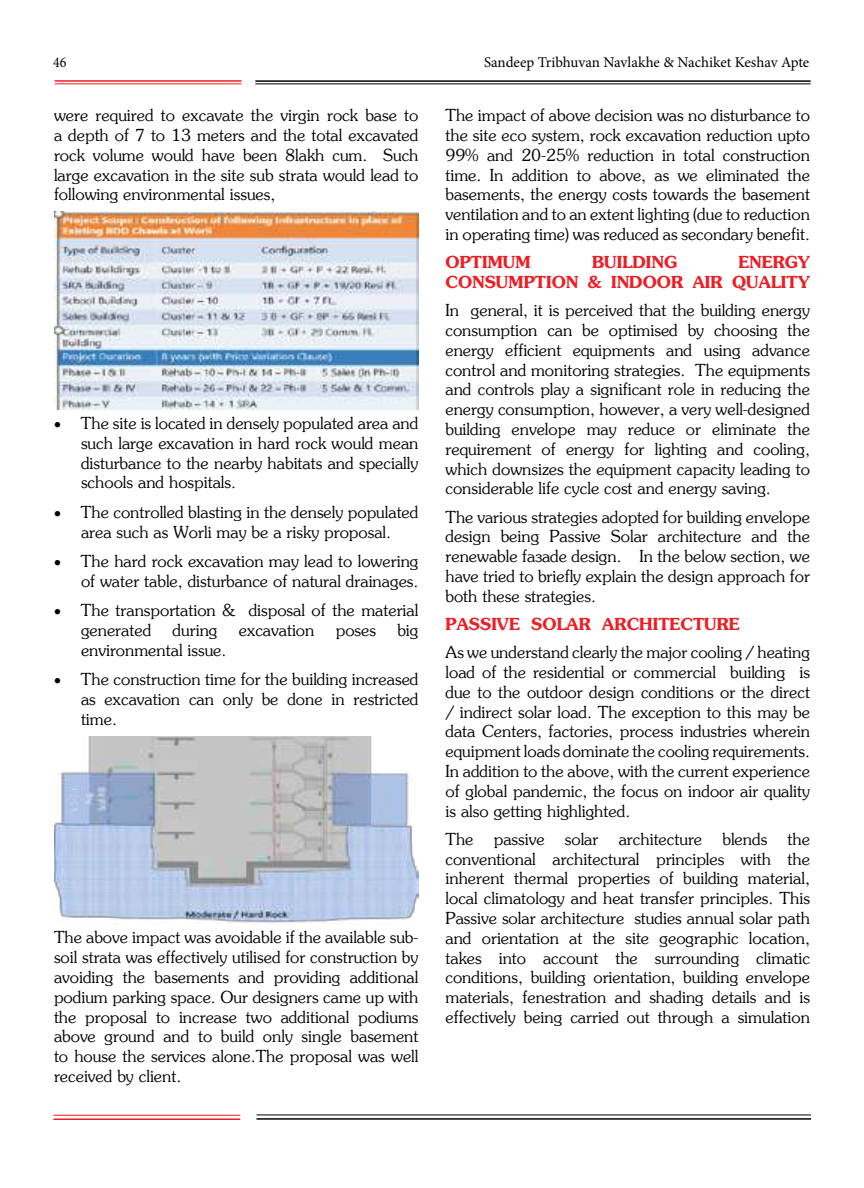
<style>
.page{position:relative;width:864px;height:1188px;background:#fff}
.page>*{position:absolute;margin:0;border:0;box-sizing:border-box;transform-origin:0 0}
.t1{font:16.5px/19.8px "Souvenir";color:#000;text-align:justify}
.t2{font:700 16.5px/19.8px "Souvenir";color:#ed1d24;text-align:right}
.t3{font:15px "Minion Pro";letter-spacing:-.005em;color:#000}
.t4{font:15px "Minion Pro";letter-spacing:-.005em;color:#000;scale:.92 1}
</style>
<div class="page">
<hr style="left:255px;top:80px;width:556px;height:2px;background:#000">
<hr style="left:255px;top:83px;width:556px;height:1px;background:#000">
<hr style="left:55px;top:80px;width:187px;height:2px;background:#ed1d24">
<hr style="left:55px;top:83px;width:187px;height:1px;background:#ed1d24">
<hr style="left:256px;top:1118px;width:555px;height:2px;background:#000">
<hr style="left:256px;top:1115px;width:555px;height:1px;background:#000">
<hr style="left:53px;top:1119px;width:187px;height:1px;background:#ed1d24">
<hr style="left:53px;top:1115px;width:187px;height:1px;background:#ed1d24">
<img style="left:55px;top:211px;width:363px;height:199px">
<img style="left:55px;top:737px;width:363px;height:186px">
<p class="t4" style="left:53px;top:52px;width:16px">46</p>
<p class="t3" style="left:484px;top:52px;width:327px">Sandeep Tribhuvan Navlakhe &amp; Nachiket Keshav Apte</p>
<p class="t1" style="left:54px;top:105px;width:366px">were required to excavate the virgin rock base to a depth of 7 to 13 meters and the total excavated rock volume would have been 8lakh cum. Such large excavation in the site sub strata would lead to following environmental issues,</p>
<p class="t1" style="left:446px;top:105px;width:366px">The impact of above decision was no disturbance to the site eco system, rock excavation reduction upto 99% and 20-25% reduction in total construction time. In addition to above, as we eliminated the basements, the energy costs towards the basement ventilation and to an extent lighting (due to reduction in operating time) was reduced as secondary benefit.</p>
<p class="t2" style="left:446px;top:252px;width:87px">OPTIMUM</p>
<p class="t2" style="left:592px;top:252px;width:86px">BUILDING</p>
<p class="t2" style="left:446px;top:252px;width:366px">ENERGY<br>CONSUMPTION &amp; INDOOR AIR QUALITY</p>
<p class="t1" style="left:446px;top:300px;width:366px">In general, it is perceived that the building energy consumption can be optimised by choosing the energy efficient equipments and using advance control and monitoring strategies. The equipments and controls play a significant role in reducing the energy consumption, however, a very well-designed building envelope may reduce or eliminate the requirement of energy for lighting and cooling, which downsizes the equipment capacity leading to considerable life cycle cost and energy saving.</p>
<p class="t1" style="left:446px;top:507px;width:366px">The various strategies adopted for building envelope design being Passive Solar architecture and the renewable façade design. In the below section, we have tried to briefly explain the design approach for both these strategies.</p>
<p class="t2" style="left:446px;top:614px;width:296px">PASSIVE SOLAR ARCHITECTURE</p>
<p class="t1" style="left:446px;top:643px;width:366px">As we understand clearly the major cooling / heating load of the residential or commercial building is due to the outdoor design conditions or the direct / indirect solar load. The exception to this may be data Centers, factories, process industries wherein equipment loads dominate the cooling requirements.<br>In addition to the above, with the current experience of global pandemic, the focus on indoor air quality is also getting highlighted.</p>
<p class="t1" style="left:446px;top:829px;width:366px">The passive solar architecture blends the conventional architectural principles with the inherent thermal properties of building material, local climatology and heat transfer principles. This Passive solar architecture studies annual solar path and orientation at the site geographic location, takes into account the surrounding climatic conditions, building orientation, building envelope materials, fenestration and shading details and is effectively being carried out through a simulation</p>
<p class="t1" style="left:81px;top:413px;width:339px;text-indent:-27px">• The site is located in densely populated area and such large excavation in hard rock would mean disturbance to the nearby habitats and specially schools and hospitals.</p>
<p class="t1" style="left:54px;top:502px;width:366px;text-align:center">• The controlled blasting in the densely populated area such as Worli may be a risky proposal.</p>
<p class="t1" style="left:54px;top:551px;width:366px;text-align:right">• The hard rock excavation may lead to lowering of water table, disturbance of natural drainages.</p>
<p class="t1" style="left:81px;top:601px;width:339px;text-indent:-27px">• The transportation &amp; disposal of the material generated</p>
<p class="t1" style="left:173px;top:620px;width:46px">during</p>
<p class="t1" style="left:239px;top:620px;width:77px">excavation</p>
<p class="t1" style="left:336px;top:620px;width:42px">poses</p>
<p class="t1" style="left:397px;top:620px;width:23px">big</p>
<p class="t1" style="left:81px;top:640px;width:147px">environmental issue.</p>
<p class="t1" style="left:81px;top:670px;width:339px;text-indent:-27px">• The construction time for the building increased as excavation can only be done in restricted time.</p>
<p class="t1" style="left:54px;top:928px;width:366px">The above impact was avoidable if the available sub&shy;soil strata was effectively utilised for construction by avoiding the basements and providing additional podium parking space. Our designers came up with the proposal to increase two additional podiums above ground and to build only single basement to house the services alone.The proposal was well received by client.</p>
</div>
